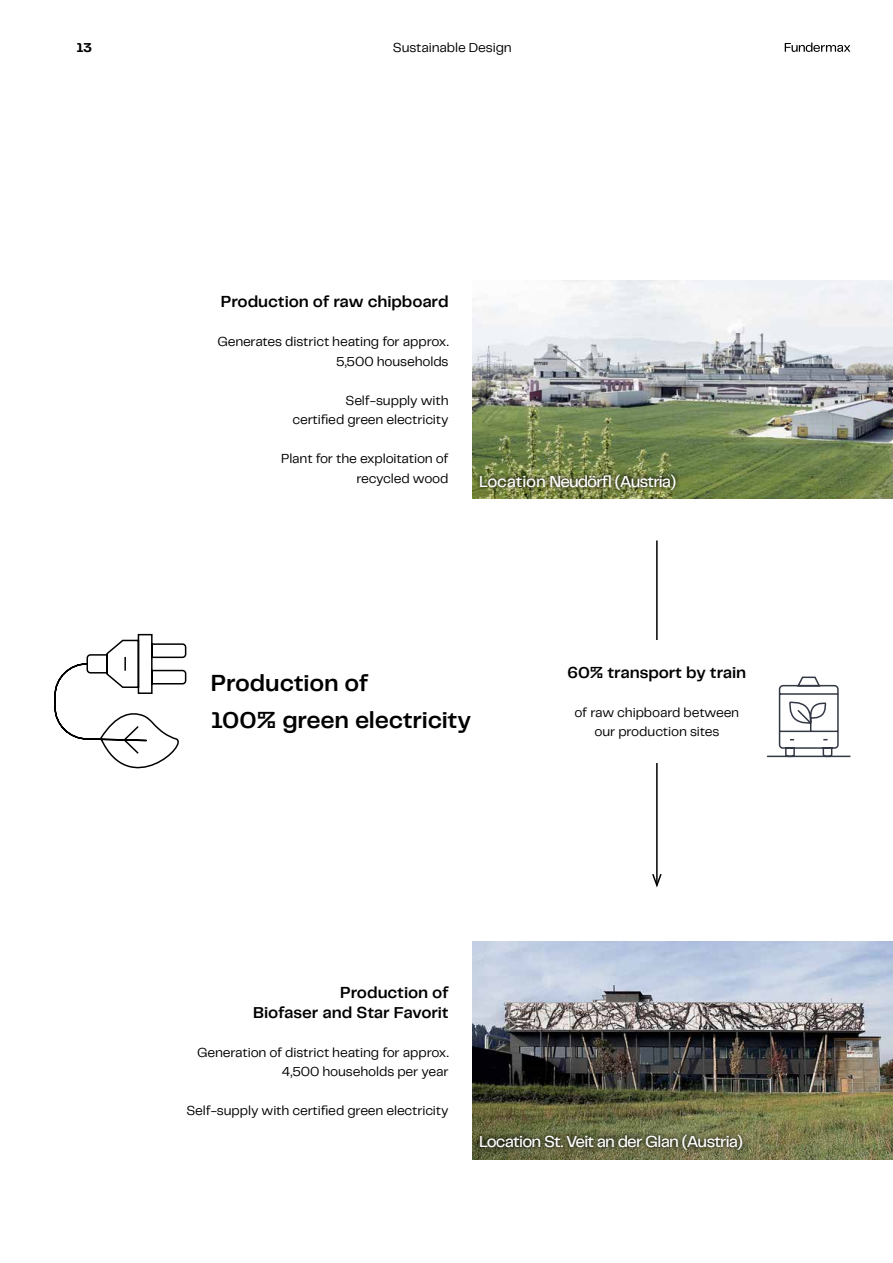
<style>
.page{position:relative;width:893px;height:1263px;background:#fff}
.page>*{position:absolute;margin:0;border:0;box-sizing:border-box;transform-origin:0 0}
.t1{font:600 24px/37.5px "Telegraf";letter-spacing:-.01em;color:#000}
.t2{font:600 16.5px/19.5px "Telegraf";letter-spacing:-.01em;color:#000;text-align:right}
.t3{font:500 16.5px "Telegraf";letter-spacing:-.05em;color:#fff}
.t4{font:13.5px/19.5px "Telegraf";letter-spacing:-.01em;color:#000;text-align:right}
.t5{font:700 13.5px "Telegraf";color:#000}
</style>
<div class="page">
<svg style="left:785px;top:43px;width:65px;height:9px"></svg>
<img style="left:473px;top:942px;width:420px;height:218px">
<svg style="left:475px;top:1131px;width:272px;height:24px;background:#5a5d3b"></svg>
<img style="left:472px;top:281px;width:421px;height:217px">
<svg style="left:475px;top:470px;width:205px;height:24px;background:#68723d"></svg>
<svg style="left:54px;top:633px;width:133px;height:136px"></svg>
<hr style="left:656px;top:540px;width:2px;height:345px;background:#000">
<svg style="left:652px;top:872px;width:10px;height:16px"></svg>
<div style="left:544px;top:640px;width:225px;height:122px;background:#fff"></div>
<svg style="left:767px;top:676px;width:84px;height:82px"></svg>
<p class="t5" style="left:77px;top:38px;width:17px">13</p>
<p class="t4" style="left:393px;top:37px;width:120px">Sustainable Design</p>
<p class="t2" style="left:221px;top:292px;width:229px">Production of raw chipboard</p>
<p class="t4" style="left:217px;top:332px;width:233px">Generates district heating for approx.<br>5,500 households</p>
<p class="t4" style="left:292px;top:390px;width:158px">Self-supply with certified green electricity</p>
<p class="t4" style="left:281px;top:449px;width:169px">Plant for the exploitation of recycled wood</p>
<p class="t3" style="left:479px;top:470px;width:199px">Location Neudörfl (Austria)</p>
<h1 class="t1" style="left:211px;top:664px;width:262px">Production of<br>100% green electricity</h1>
<p class="t2" style="left:567px;top:662px;width:180px">60% transport by train</p>
<p class="t4" style="left:575px;top:702px;width:166px;text-align:center">of raw chipboard between our production sites</p>
<p class="t2" style="left:253px;top:982px;width:197px">Production of<br>Biofaser and Star Favorit</p>
<p class="t4" style="left:197px;top:1042px;width:253px">Generation of district heating for approx.<br>4,500 households per year</p>
<p class="t4" style="left:186px;top:1100px;width:264px">Self-supply with certified green electricity</p>
<p class="t3" style="left:479px;top:1130px;width:265px">Location St. Veit an der Glan (Austria)</p>
</div>
